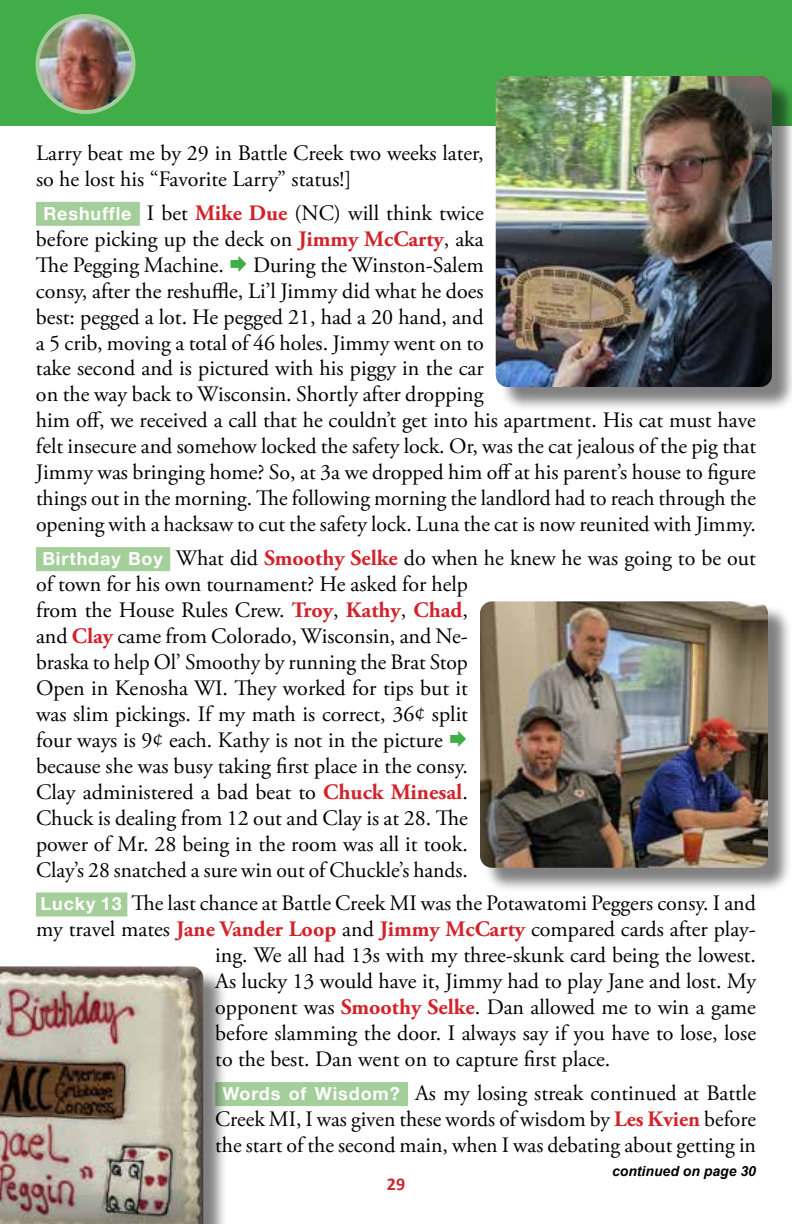
<style>
.page{position:relative;width:792px;height:1224px;background:#fff}
.page>*{position:absolute;margin:0;border:0;box-sizing:border-box;transform-origin:0 0}
.t1{font:22px/26px "Adobe Garamond Pro";color:#000}
.t2{font:700 18px "Calibri";color:#d2232a}
.t3{font:italic 700 14px "Arial";color:#000}
.s1{font-family:"Helvetica Neue";font-weight:700;font-size:18px;color:#fff}
.s2{font-weight:700;color:#d2232a}
</style>
<div class="page">
<div style="left:0;top:0;width:792px;height:126px;background:#41ad49"></div>
<img style="left:35px;top:14px;width:101px;height:100px">
<div style="left:36px;top:202px;width:104px;height:24px;background:#a4ce9a"></div>
<div style="left:36px;top:547px;width:134px;height:24px;background:#a4ce9a"></div>
<div style="left:36px;top:892px;width:91px;height:24px;background:#a4ce9a"></div>
<div style="left:215px;top:1082px;width:193px;height:24px;background:#a4ce9a"></div>
<div style="left:0;top:969px;width:228px;height:255px;background:#000;opacity:.5"></div>
<img style="left:0;top:966px;width:203px;height:258px">
<div style="left:499px;top:79px;width:293px;height:333px;background:#000;opacity:.5"></div>
<img style="left:496px;top:76px;width:276px;height:311px">
<div style="left:483px;top:604px;width:309px;height:289px;background:#000;opacity:.5"></div>
<img style="left:480px;top:601px;width:288px;height:267px">
<p class="t1" style="left:36px;top:141px;width:449px">Larry beat me by 29 in Battle Creek two weeks later, so he lost his “Favorite Larry” status!]</p>
<p class="t1" style="left:36px;top:201px;width:449px;text-align:justify;text-indent:7px"><span class="s1">Reshuffle</span> I bet <span class="s2">Mike Due</span> (NC) will think twice before picking up the deck on <span class="s2">Jimmy McCarty</span>, aka The Pegging Machine.</p>
<p class="t1" style="left:36px;top:253px;width:722px;text-indent:217px">During the Winston-Salem<br>consy, after the reshuffle, Li’l Jimmy did what he does<br>best: pegged a lot. He pegged 21, had a 20 hand, and<br>a 5 crib, moving a total of 46 holes. Jimmy went on to<br>take second and is pictured with his piggy in the car<br>on the way back to Wisconsin. Shortly after dropping<br>him off, we received a call that he couldn’t get into his apartment. His cat must have felt insecure and somehow locked the safety lock. Or, was the cat jealous of the pig that Jimmy was bringing home? So, at 3a we dropped him off at his parent’s house to figure things out in the morning. The following morning the landlord had to reach through the opening with a hacksaw to cut the safety lock. Luna the cat is now reunited with Jimmy.</p>
<p class="t1" style="left:36px;top:546px;width:721px"><span class="s1">Birthday Boy</span> What did <span class="s2">Smoothy Selke</span> do when he knew he was going to be out of town for his own tournament? He asked for help<br>from the House Rules Crew. <span class="s2">Troy</span>, <span class="s2">Kathy</span>, <span class="s2">Chad</span>,<br>and <span class="s2">Clay</span> came from Colorado, Wisconsin, and Ne-<br>braska to help Ol’ Smoothy by running the Brat Stop<br>Open in Kenosha WI. They worked for tips but it<br>was slim pickings. If my math is correct, 36¢ split<br>four ways is 9¢ each. Kathy is not in the picture<br>because she was busy taking first place in the consy.<br>Clay administered a bad beat to <span class="s2">Chuck Minesal</span>.<br>Chuck is dealing from 12 out and Clay is at 28. The<br>power of Mr. 28 being in the room was all it took.<br>Clay’s 28 snatched a sure win out of Chuckle’s hands.</p>
<p class="t1" style="left:41px;top:891px;width:717px"><span class="s1">Lucky 13</span> The last chance at Battle Creek MI was the Potawatomi Peggers consy. I and</p>
<p class="t1" style="left:36px;top:917px;width:721px">my travel mates <span class="s2">Jane Vander Loop</span> and <span class="s2">Jimmy McCarty</span> compared cards after play-</p>
<p class="t1" style="left:215px;top:943px;width:542px">ing. We all had 13s with my three-skunk card being the lowest.</p>
<p class="t1" style="left:215px;top:969px;width:542px">As lucky 13 would have it, Jimmy had to play Jane and lost. My</p>
<p class="t1" style="left:215px;top:995px;width:542px">opponent was <span class="s2">Smoothy Selke</span>. Dan allowed me to win a game</p>
<p class="t1" style="left:215px;top:1021px;width:542px">before slamming the door. I always say if you have to lose, lose</p>
<p class="t1" style="left:215px;top:1047px;width:397px">to the best. Dan went on to capture first place.</p>
<p class="t1" style="left:215px;top:1081px;width:542px;text-align:center"><span class="s1">Words of Wisdom?</span> As my losing streak continued at Battle<br>Creek MI, I was given these words of wisdom by <span class="s2">Les Kvien</span> before the start of the second main, when I was debating about getting in</p>
<p class="t2" style="left:387px;top:1172px;width:20px">29</p>
<p class="t3" style="left:612px;top:1162px;width:145px">continued on page 30</p>
</div>
